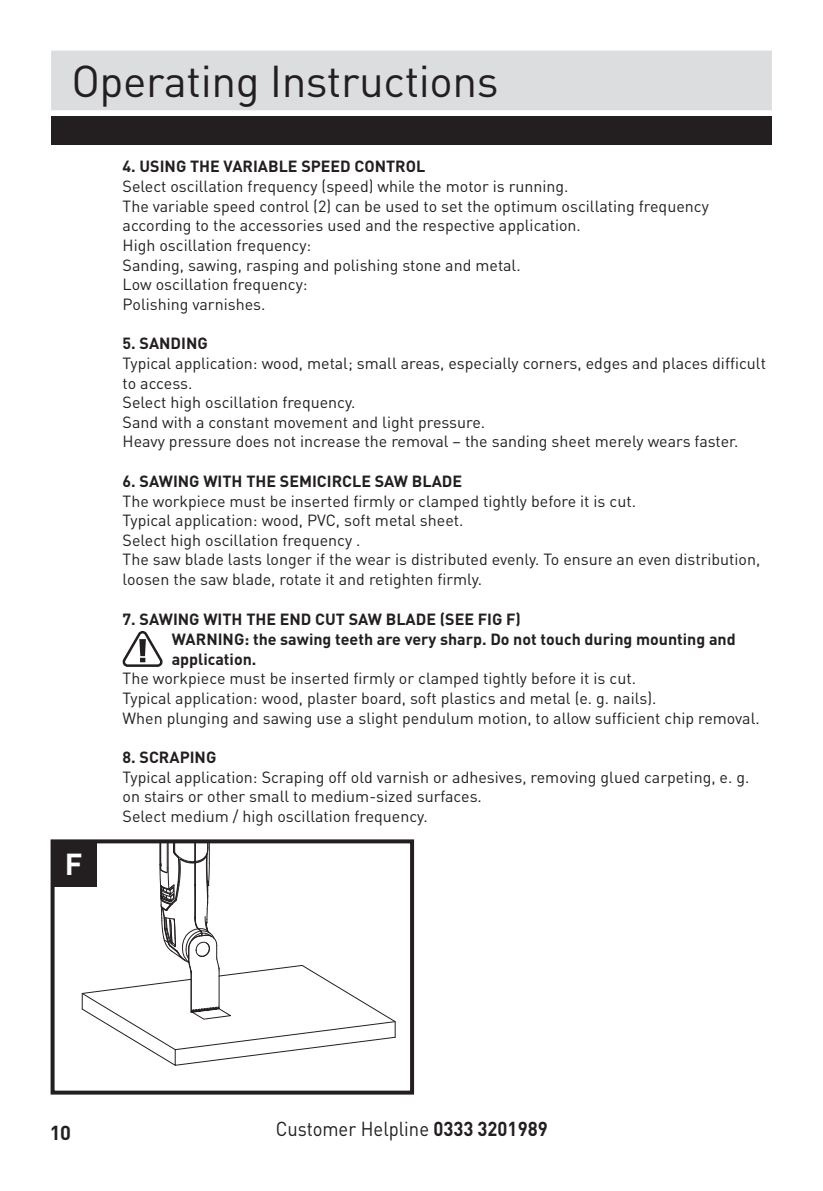
<style>
.page{position:relative;width:823px;height:1191px;background:#fff}
.page>*{position:absolute;margin:0;border:0;box-sizing:border-box;transform-origin:0 0}
.t1{font:44px "DIN";letter-spacing:-.01em;color:#231f20}
.t2{font:700 30px "DIN";color:#fff}
.t3{font:20px "DIN";color:#231f20;scale:.92 1}
.t4{font:700 20px "DIN";color:#231f20}
.t5{font:16px/19.6px "DIN";color:#231f20}
.t6{font:700 16px/20px "DIN";color:#231f20}
.s1{font-weight:700}
</style>
<div class="page">
<div style="left:51px;top:51px;width:720px;height:59px;background:#dcdddf"></div>
<div style="left:51px;top:116px;width:720px;height:28px;background:#231f20"></div>
<svg style="left:122px;top:631px;width:40px;height:36px"></svg>
<svg style="left:82px;top:844px;width:313px;height:221px"></svg>
<div style="left:51px;top:839px;width:363px;height:255px;border:4px solid #231f20"></div>
<div style="left:52px;top:841px;width:45px;height:45px;background:#231f20"></div>
<h1 class="t1" style="left:71px;top:53px;width:428px">Operating Instructions</h1>
<h2 class="t2" style="left:65px;top:844px;width:19px">F</h2>
<p class="t6" style="left:122px;top:156px;width:304px">4. USING THE VARIABLE SPEED CONTROL</p>
<p class="t5" style="left:122px;top:176px;width:587px">Select oscillation frequency (speed) while the motor is running.<br>The variable speed control (2) can be used to set the optimum oscillating frequency according to the accessories used and the respective application.<br>High oscillation frequency:<br>Sanding, sawing, rasping and polishing stone and metal.<br>Low oscillation frequency:<br>Polishing varnishes.</p>
<p class="t6" style="left:122px;top:333px;width:87px">5. SANDING</p>
<p class="t5" style="left:122px;top:353px;width:644px">Typical application: wood, metal; small areas, especially corners, edges and places difficult to access.<br>Select high oscillation frequency.<br>Sand with a constant movement and light pressure.<br>Heavy pressure does not increase the removal – the sanding sheet merely wears faster.</p>
<p class="t6" style="left:122px;top:470px;width:341px">6. SAWING WITH THE SEMICIRCLE SAW BLADE</p>
<p class="t5" style="left:122px;top:491px;width:638px">The workpiece must be inserted firmly or clamped tightly before it is cut.<br>Typical application: wood, PVC, soft metal sheet.<br>Select high oscillation frequency .<br>The saw blade lasts longer if the wear is distributed evenly. To ensure an even distribution, loosen the saw blade, rotate it and retighten firmly.</p>
<p class="t6" style="left:171px;top:608px;width:565px;text-indent:-49px">7. SAWING WITH THE END CUT SAW BLADE (SEE FIG F)<br>WARNING: the sawing teeth are very sharp. Do not touch during mounting and application.</p>
<p class="t5" style="left:122px;top:668px;width:638px">The workpiece must be inserted firmly or clamped tightly before it is cut.<br>Typical application: wood, plaster board, soft plastics and metal (e. g. nails).<br>When plunging and sawing use a slight pendulum motion, to allow sufficient chip removal.</p>
<p class="t6" style="left:122px;top:746px;width:95px">8. SCRAPING</p>
<p class="t5" style="left:122px;top:767px;width:628px">Typical application: Scraping off old varnish or adhesives, removing glued carpeting, e. g. on stairs or other small to medium-sized surfaces.<br>Select medium / high oscillation frequency.</p>
<p class="t4" style="left:50px;top:1119px;width:22px">10</p>
<p class="t3" style="left:275px;top:1116px;width:297px">Customer Helpline <span class="s1">0333 3201989</span></p>
</div>
